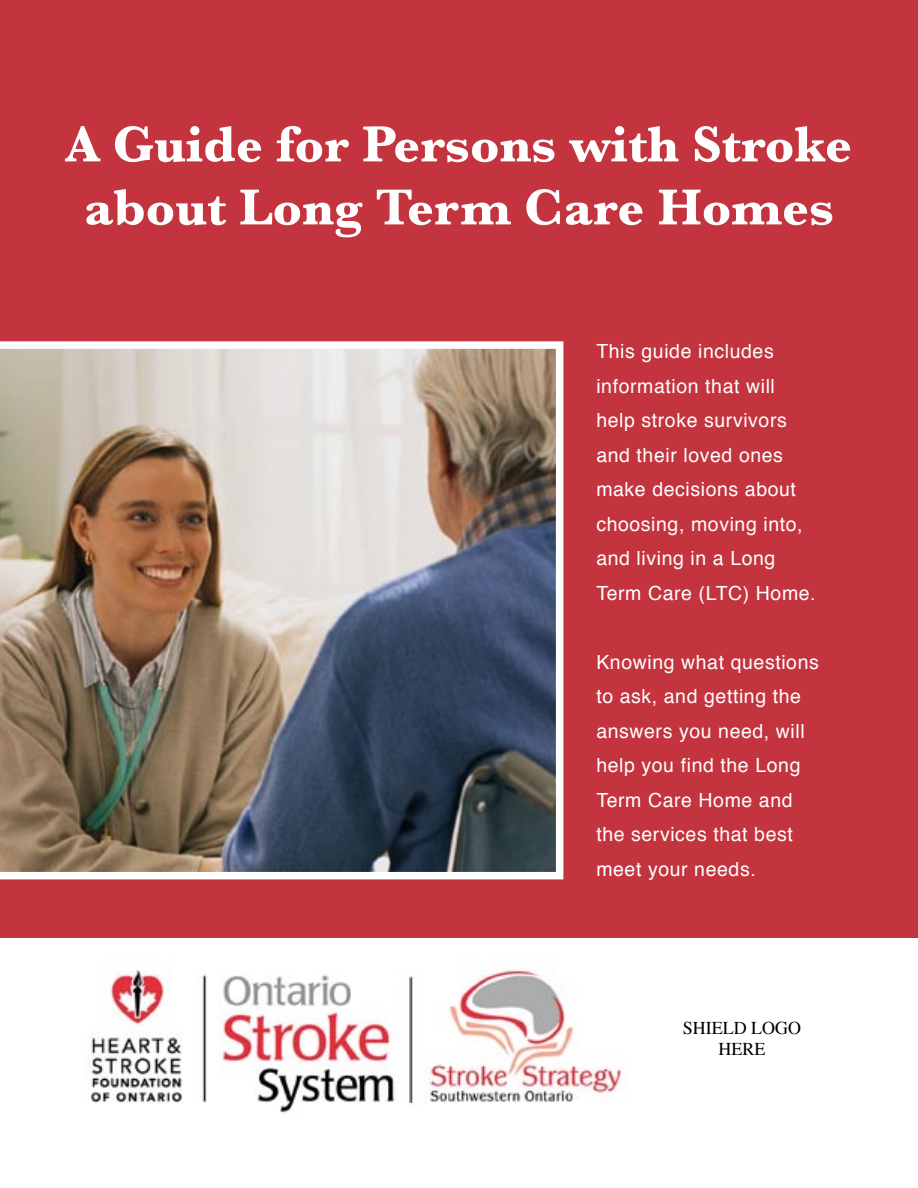
<style>
.page{position:relative;width:918px;height:1188px;background:#fff}
.page>*{position:absolute;margin:0;border:0;box-sizing:border-box;transform-origin:0 0}
.t1{font:700 52.5px/63px "Baskerville";color:#fff;text-align:center}
.t2{font:19.5px/34.5px "Helvetica";letter-spacing:.03em;color:#fff}
.t3{font:18px "Times";color:#000}
</style>
<div class="page">
<div style="left:0;top:0;width:918px;height:937px;background:#c3343e"></div>
<img style="left:0;top:341px;width:563px;height:538px">
<img style="left:87px;top:958px;width:538px;height:155px">
<p class="t1" style="left:66px;top:113px;width:787px">A Guide for Persons with Stroke about Long Term Care Homes</p>
<p class="t2" style="left:596px;top:334px;width:221px">This guide includes information that will help stroke survivors and their loved ones make decisions about choosing, moving into, and living in a Long<br>Term Care (LTC) Home.</p>
<p class="t2" style="left:596px;top:644px;width:224px">Knowing what questions to ask, and getting the answers you need, will help you find the Long<br>Term Care Home and the services that best meet your needs.</p>
<p class="t3" style="left:683px;top:1011px;width:120px">SHIELD LOGO</p>
<p class="t3" style="left:719px;top:1032px;width:48px">HERE</p>
</div>
